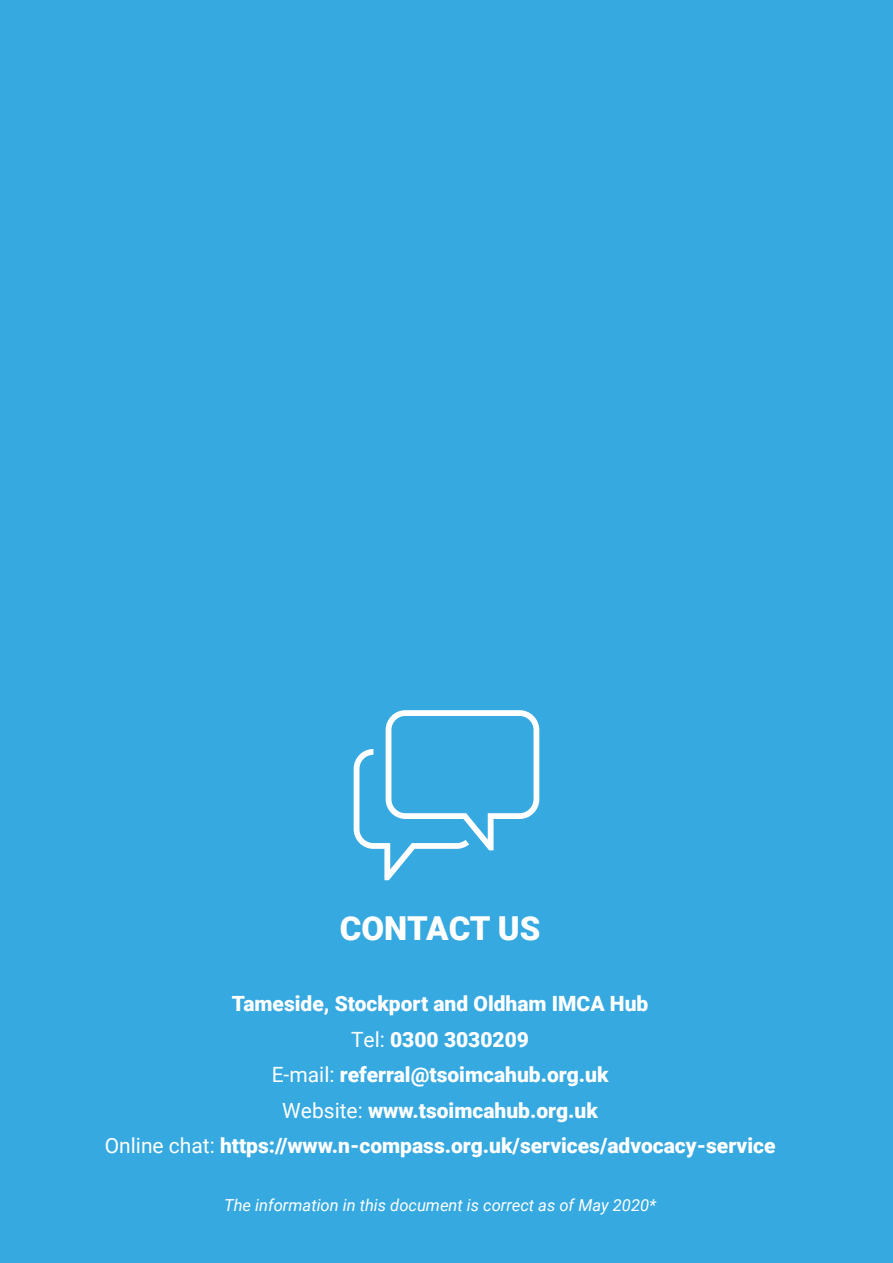
<style>
.page{position:relative;width:893px;height:1263px;background:#36a9e1}
.page>*{position:absolute;margin:0;border:0;box-sizing:border-box;transform-origin:0 0}
.t1{font:900 33px "Roboto";color:#fff}
.t2{font:900 21px/35.5px "Roboto";color:#fff;text-align:center}
.t3{font:italic 16.5px "Roboto";color:#fff}
.s1{font-weight:400}
</style>
<div class="page">
<svg style="left:354px;top:710px;width:185px;height:170px"></svg>
<h1 class="t1" style="left:340px;top:905px;width:202px">CONTACT US</h1>
<p class="t2" style="left:105px;top:985px;width:672px">Tameside, Stockport and Oldham IMCA Hub<br><span class="s1">Tel:</span> 0300 3030209<br><span class="s1">E-mail:</span> referral@tsoimcahub.org.uk<br><span class="s1">Website:</span> www.tsoimcahub.org.uk<br><span class="s1">Online chat:</span> https://www.n-compass.org.uk/services/advocacy-service</p>
<p class="t3" style="left:224px;top:1193px;width:434px">The information in this document is correct as of May 2020*</p>
</div>
